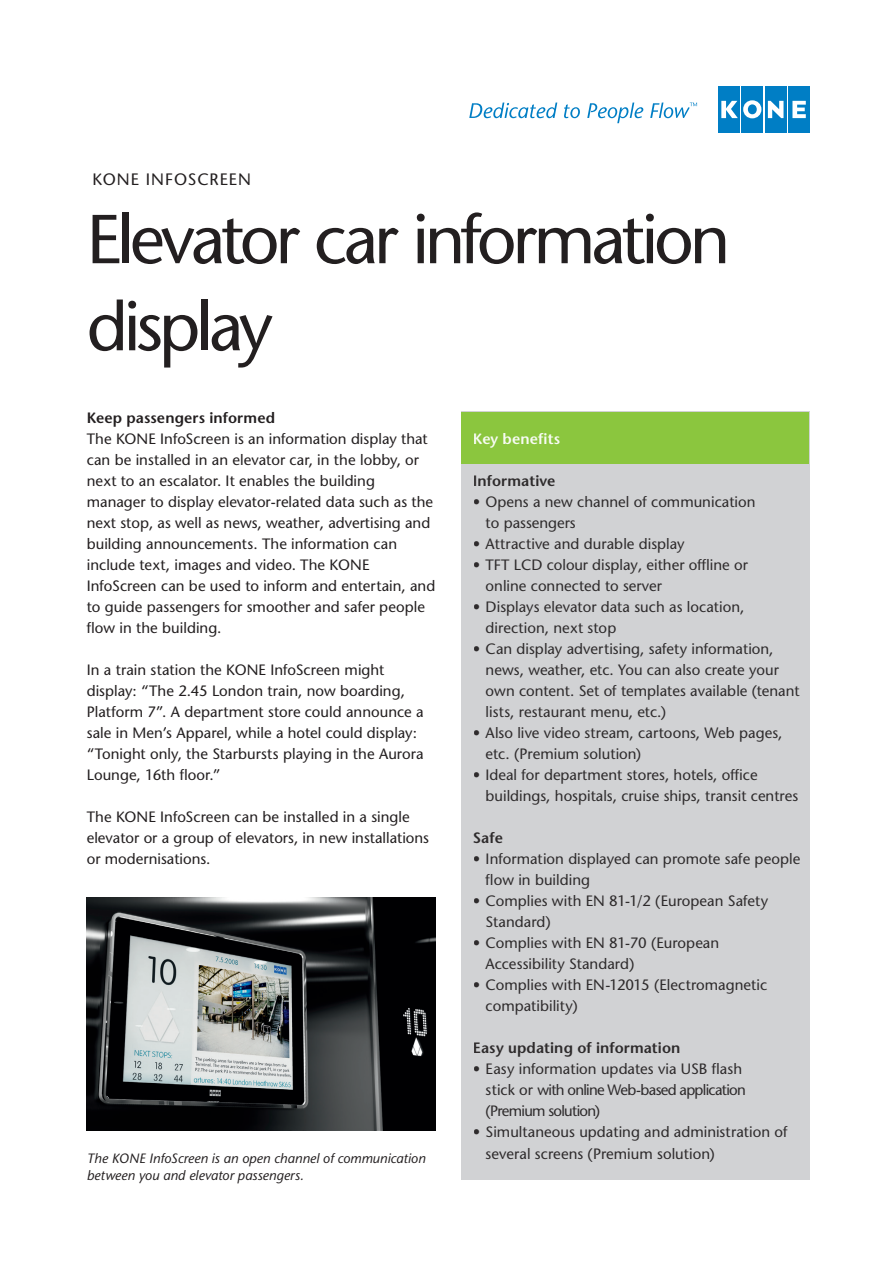
<style>
.page{position:relative;width:894px;height:1264px;background:#fff}
.page>*{position:absolute;margin:0;border:0;box-sizing:border-box;transform-origin:0 0}
.t1{font:69px/87px "Stone Sans";letter-spacing:-.055em;color:#231f20}
.t2{font:16.5px "Stone Sans";letter-spacing:.06em;color:#231f20}
.t3{font:15px/21px "Stone Sans";color:#2e2b2c}
.t4{font:15px/21px "Stone Sans";color:#231f20}
.t5{font:15px/21px "Stone Sans";letter-spacing:-.04em;color:#2e2b2c}
.t6{font:600 15px "Stone Sans";letter-spacing:.005em;color:#2e2b2c}
.t7{font:600 15px "Stone Sans";letter-spacing:.01em;color:#231f20}
.t8{font:600 15px "Stone Sans";letter-spacing:.01em;color:#f7fbf3}
.t9{font:italic 13.5px/16.8px "Stone Sans";color:#231f20}
</style>
<div class="page">
<div style="left:461px;top:411px;width:349px;height:768px;background:#d1d2d4"></div>
<div style="left:462px;top:412px;width:347px;height:51px;background:#8bc63e"></div>
<div style="left:718px;top:86px;width:21px;height:46px;background:#007ec5"></div>
<div style="left:765px;top:86px;width:21px;height:46px;background:#007ec5"></div>
<svg style="left:768px;top:101px;width:15px;height:17px"></svg>
<div style="left:742px;top:86px;width:21px;height:46px;background:#007ec5"></div>
<svg style="left:721px;top:100px;width:40px;height:18px"></svg>
<div style="left:788px;top:86px;width:22px;height:46px;background:#007ec5"></div>
<svg style="left:792px;top:101px;width:14px;height:17px"></svg>
<svg style="left:469px;top:102px;width:88px;height:16px"></svg>
<svg style="left:564px;top:104px;width:16px;height:14px"></svg>
<svg style="left:587px;top:102px;width:56px;height:21px"></svg>
<svg style="left:650px;top:102px;width:47px;height:16px"></svg>
<img style="left:87px;top:897px;width:348px;height:232px">
<p class="t2" style="left:93px;top:169px;width:160px">KONE INFOSCREEN</p>
<h1 class="t1" style="left:87px;top:196px;width:645px">Elevator car information display</h1>
<p class="t7" style="left:87px;top:408px;width:190px">Keep passengers informed</p>
<p class="t4" style="left:87px;top:428px;width:350px">The KONE InfoScreen is an information display that can be installed in an elevator car, in the lobby, or next to an escalator. It enables the building manager to display elevator-related data such as the next stop, as well as news, weather, advertising and building announcements. The information can include text, images and video. The KONE InfoScreen can be used to inform and entertain, and to guide passengers for smoother and safer people fl ow in the building.</p>
<p class="t4" style="left:87px;top:659px;width:338px">In a train station the KONE InfoScreen might display: “The 2.45 London train, now boarding, Platform 7”. A department store could announce a sale in Men’s Apparel, while a hotel could display: “Tonight only, the Starbursts playing in the Aurora Lounge, 16th floor.”</p>
<p class="t4" style="left:87px;top:806px;width:344px">The KONE InfoScreen can be installed in a single elevator or a group of elevators, in new installations or modernisations.</p>
<p class="t9" style="left:87px;top:1149px;width:340px">The KONE InfoScreen is an open channel of communication between you and elevator passengers.</p>
<p class="t8" style="left:473px;top:430px;width:89px">Key benefits</p>
<p class="t6" style="left:473px;top:472px;width:84px">Informative</p>
<p class="t3" style="left:486px;top:491px;width:271px;text-indent:-13px">• Opens a new channel of communication to passengers</p>
<p class="t3" style="left:473px;top:533px;width:213px">• Attractive and durable display</p>
<p class="t3" style="left:486px;top:554px;width:264px;text-indent:-13px">• TFT LCD colour display, either offline or online connected to server</p>
<p class="t3" style="left:486px;top:596px;width:260px;text-indent:-13px">• Displays elevator data such as location, direction, next stop</p>
<p class="t3" style="left:486px;top:638px;width:315px;text-indent:-13px">• Can display advertising, safety information, news, weather, etc. You can also create your own content. Set of templates available (tenant lists, restaurant menu, etc.)</p>
<p class="t3" style="left:486px;top:722px;width:298px;text-indent:-13px">• Also live video stream, cartoons, Web pages, etc. (Premium solution)</p>
<p class="t3" style="left:486px;top:764px;width:314px;text-indent:-13px">• Ideal for department stores, hotels, office buildings, hospitals, cruise ships, transit centres</p>
<p class="t6" style="left:473px;top:829px;width:31px">Safe</p>
<p class="t3" style="left:486px;top:848px;width:316px;text-indent:-13px">• Information displayed can promote safe people flow in building</p>
<p class="t3" style="left:486px;top:890px;width:284px;text-indent:-13px">• Complies with EN 81-1/2 (European Safety<br>Standard)</p>
<p class="t3" style="left:486px;top:932px;width:235px;text-indent:-13px">• Complies with EN 81-70 (European<br>Accessibility Standard)</p>
<p class="t3" style="left:486px;top:974px;width:283px;text-indent:-13px">• Complies with EN-12015 (Electromagnetic compatibility)</p>
<p class="t6" style="left:473px;top:1039px;width:209px">Easy updating of information</p>
<p class="t5" style="left:486px;top:1058px;width:262px;text-indent:-13px">• Easy information updates via USB flash stick or with online Web-based application (Premium solution)</p>
<p class="t3" style="left:486px;top:1121px;width:303px;text-indent:-13px">• Simultaneous updating and administration of several screens (Premium solution)</p>
</div>
